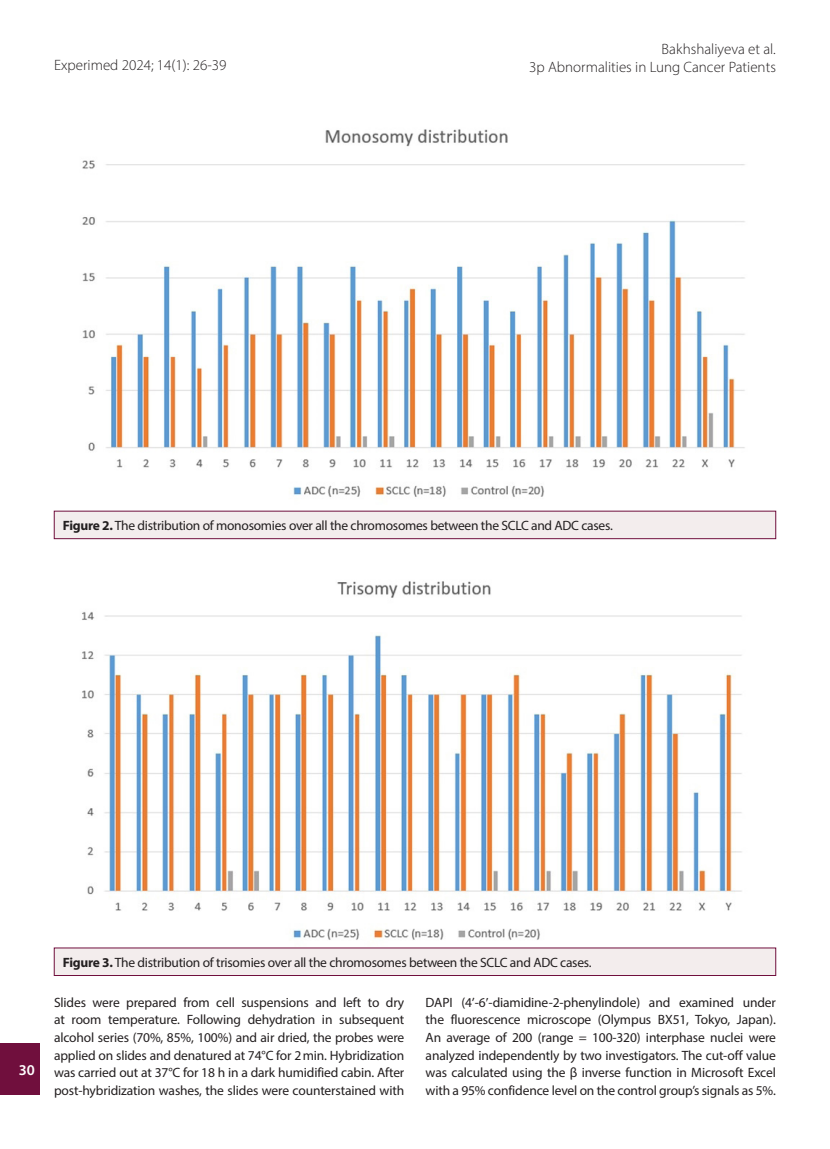
<style>
.page{position:relative;width:830px;height:1149px;background:#fff}
.page>*{position:absolute;margin:0;border:0;box-sizing:border-box;transform-origin:0 0}
.t1{font:300 15px/18px "Myriad Pro";color:#231f20;text-align:right}
.t2{font:600 15px "Myriad Pro";color:#fff}
.Metin{font:13.5px/17.5px "Myriad Pro";letter-spacing:-.01em;color:#231f20;text-align:justify}
.Figure{font:13.5px "Myriad Pro";letter-spacing:-.02em;color:#231f20}
.s1{font-weight:700}
.s2{font-family:"Calibri"}
.s3{font-family:"Times New Roman"}
</style>
<div class="page">
<div style="left:0;top:1042px;width:39px;height:52px;background:#700f3d"></div>
<div style="left:54px;top:511px;width:721px;height:27px;background:#f3eded"></div>
<img style="left:82px;top:129px;width:663px;height:368px">
<div style="left:54px;top:947px;width:721px;height:28px;background:#f3eded"></div>
<img style="left:82px;top:581px;width:660px;height:359px">
<p class="t1" style="left:54px;top:55px;width:174px">Experimed 2024; 14(1): 26-39</p>
<p class="t1" style="left:529px;top:40px;width:248px">Bakhshaliyeva et al.<br>3p Abnormalities in Lung Cancer Patients</p>
<p class="Figure" style="left:63px;top:517px;width:551px"><span class="s1">Figure 2.</span> The distribution of monosomies over all the chromosomes between the SCLC and ADC cases.</p>
<p class="t2" style="left:19px;top:1059px;width:18px">30</p>
<p class="Figure" style="left:63px;top:953px;width:530px"><span class="s1">Figure 3.</span> The distribution of trisomies over all the chromosomes between the SCLC and ADC cases.</p>
<p class="Metin" style="left:54px;top:993px;width:351px">Slides were prepared from cell suspensions and left to dry at room temperature. Following dehydration in subsequent alcohol series (70%, 85%, 100%) and air dried, the probes were applied on slides and denatured at 74°C for 2min. Hybridization was carried out at 37°C for 18 h in a dark humidified cabin. After post-hybridization washes, the slides were counterstained with</p>
<p class="Metin" style="left:425px;top:993px;width:351px">DAPI (4<span class="s2">′</span>-6<span class="s3">′</span>-diamidine-2-phenylindole) and examined under the fluorescence microscope (Olympus BX51, Tokyo, Japan).<br>An average of 200 (range = 100-320) interphase nuclei were analyzed independently by two investigators. The cut-off value was calculated using the β inverse function in Microsoft Excel with a 95% confidence level on the control group’s signals as 5%.</p>
</div>
